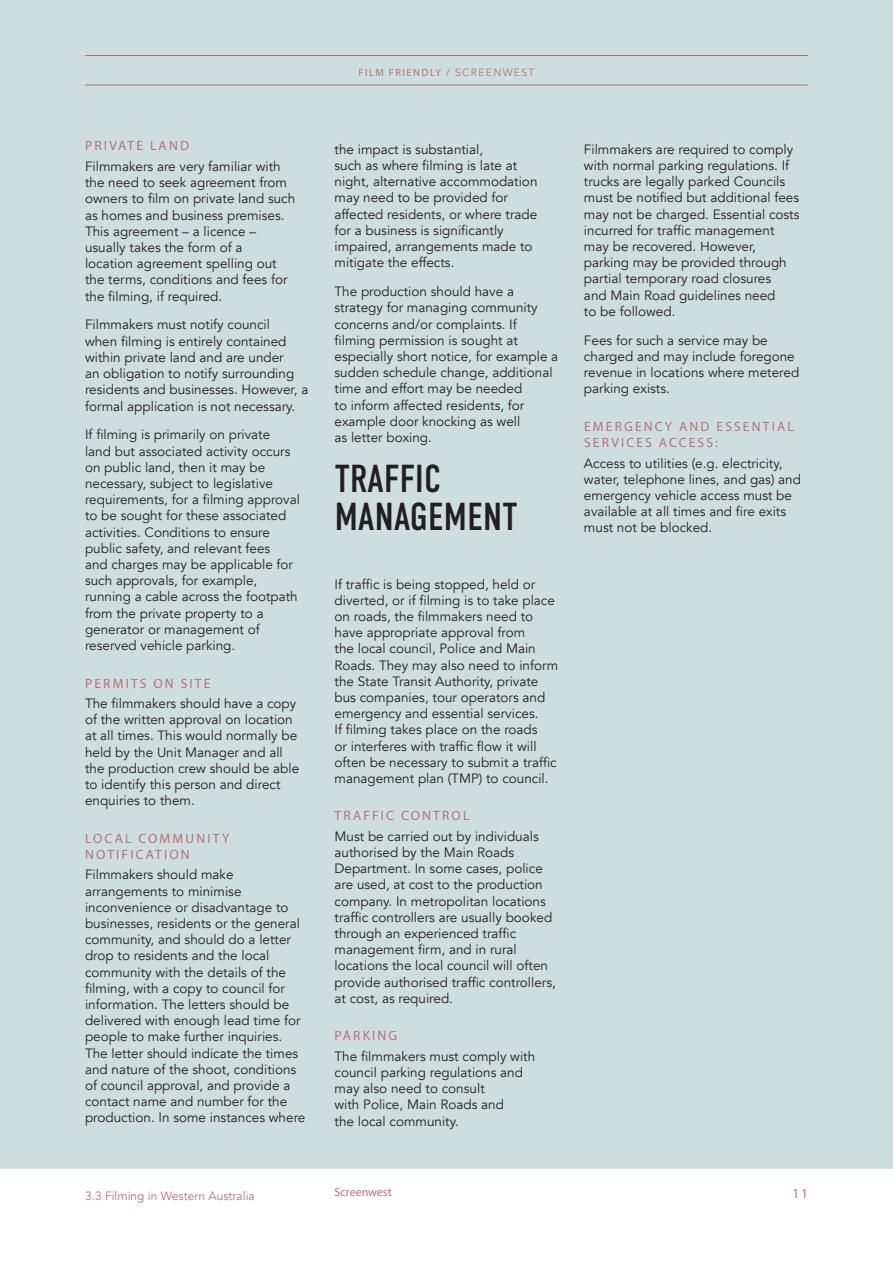
<style>
.page{position:relative;width:893px;height:1263px;background:#fff}
.page>*{position:absolute;margin:0;border:0;box-sizing:border-box;transform-origin:0 0}
.Sub_Header_-_DIN{font:39px/37.5px "DIN Condensed";letter-spacing:.01em;color:#231f20}
.Copy{font:13.5px/16.2px "Avenir";color:#231f20}
.Sub_Header_-_Pink{font:13.5px/16.2px "Myriad Pro";letter-spacing:.16em;color:#ba7077}
.t1{font:12px "Avenir";color:#ba7077}
.t2{font:12px "Myriad Pro";color:#ba7077}
.t3{font:10.5px "Myriad Pro";letter-spacing:.14em;color:#ba7077}
.s1{font-family:"Avenir"}
</style>
<div class="page">
<div style="left:0;top:0;width:893px;height:1169px;background:#cddede"></div>
<hr style="left:85px;top:85px;width:723px;height:1px;background:#ba7077">
<hr style="left:85px;top:55px;width:723px;height:1px;background:#ba7077">
<p class="Sub_Header_-_Pink" style="left:85px;top:138px;width:105px">PRIVATE LAND</p>
<p class="Copy" style="left:85px;top:158px;width:212px">Filmmakers are very familiar with the need to seek agreement from owners to film on private land such as homes and business premises.<br>This agreement – a licence – usually takes the form of a<br>location agreement spelling out the terms, conditions and fees for the filming, if required.</p>
<p class="Copy" style="left:85px;top:317px;width:225px">Filmmakers must notify council<br>when filming is entirely contained within private land and are under<br>an obligation to notify surrounding residents and businesses. However, a formal application is not necessary.</p>
<p class="Copy" style="left:85px;top:427px;width:216px">If filming is primarily on private<br>land but associated activity occurs on public land, then it may be necessary, subject to legislative requirements, for a filming approval to be sought for these associated activities. Conditions to ensure public safety, and relevant fees<br>and charges may be applicable for such approvals, for example, running a cable across the footpath from the private property to a generator or management of reserved vehicle parking.</p>
<p class="Sub_Header_-_Pink" style="left:85px;top:675px;width:127px">PERMITS ON SITE</p>
<p class="Copy" style="left:85px;top:695px;width:216px">The filmmakers should have a copy of the written approval on location at all times. This would normally be held by the Unit Manager and all the production crew should be able to identify this person and direct enquiries to them.</p>
<p class="Sub_Header_-_Pink" style="left:85px;top:830px;width:146px">LOCAL COMMUNITY<br>NOTIFICATION</p>
<p class="Copy" style="left:85px;top:867px;width:222px">Filmmakers should make arrangements to minimise inconvenience or disadvantage to businesses, residents or the general community, and should do a letter drop to residents and the local community with the details of the filming, with a copy to council for information. The letters should be delivered with enough lead time for people to make further inquiries.<br>The letter should indicate the times and nature of the shoot, conditions of council approval, and provide a contact name and number for the production. In some instances where</p>
<p class="t3" style="left:358px;top:66px;width:178px">FILM FRIENDLY / <span class="s1">SCREENWEST</span></p>
<p class="Copy" style="left:334px;top:141px;width:204px">the impact is substantial,<br>such as where filming is late at night, alternative accommodation may need to be provided for affected residents, or where trade for a business is significantly impaired, arrangements made to mitigate the effects.</p>
<p class="Copy" style="left:334px;top:284px;width:225px">The production should have a strategy for managing community concerns and/or complaints. If filming permission is sought at especially short notice, for example a sudden schedule change, additional time and effort may be needed<br>to inform affected residents, for example door knocking as well<br>as letter boxing.</p>
<p class="Sub_Header_-_DIN" style="left:335px;top:461px;width:184px">TRAFFIC<br>MANAGEMENT</p>
<p class="Copy" style="left:334px;top:576px;width:225px">If traffic is being stopped, held or diverted, or if filming is to take place on roads, the filmmakers need to have appropriate approval from<br>the local council, Police and Main Roads. They may also need to inform the State Transit Authority, private bus companies, tour operators and emergency and essential services.<br>If filming takes place on the roads<br>or interferes with traffic flow it will often be necessary to submit a traffic management plan (TMP) to council.</p>
<p class="Sub_Header_-_Pink" style="left:335px;top:807px;width:136px">TRAFFIC CONTROL</p>
<p class="Copy" style="left:334px;top:828px;width:223px">Must be carried out by individuals authorised by the Main Roads Department. In some cases, police are used, at cost to the production company. In metropolitan locations traffic controllers are usually booked through an experienced traffic management firm, and in rural locations the local council will often provide authorised traffic controllers, at cost, as required.</p>
<p class="Sub_Header_-_Pink" style="left:335px;top:1027px;width:64px">PARKING</p>
<p class="Copy" style="left:334px;top:1048px;width:202px">The filmmakers must comply with council parking regulations and may also need to consult<br>with Police, Main Roads and<br>the local community.</p>
<p class="Copy" style="left:584px;top:141px;width:217px">Filmmakers are required to comply with normal parking regulations. If trucks are legally parked Councils must be notified but additional fees may not be charged. Essential costs incurred for traffic management may be recovered. However, parking may be provided through partial temporary road closures<br>and Main Road guidelines need<br>to be followed.</p>
<p class="Copy" style="left:584px;top:332px;width:217px">Fees for such a service may be charged and may include foregone revenue in locations where metered parking exists.</p>
<p class="Sub_Header_-_Pink" style="left:584px;top:418px;width:211px">EMERGENCY AND ESSENTIAL<br>SERVICES ACCESS:</p>
<p class="Copy" style="left:584px;top:455px;width:219px">Access to utilities (e.g. electricity, water, telephone lines, and gas) and emergency vehicle access must be available at all times and fire exits must not be blocked.</p>
<p class="t1" style="left:85px;top:1189px;width:171px">3.3 Filming in Western Australia</p>
<p class="t2" style="left:334px;top:1185px;width:59px">Screenwest</p>
<p class="Sub_Header_-_Pink" style="left:792px;top:1185px;width:17px">11</p>
</div>
